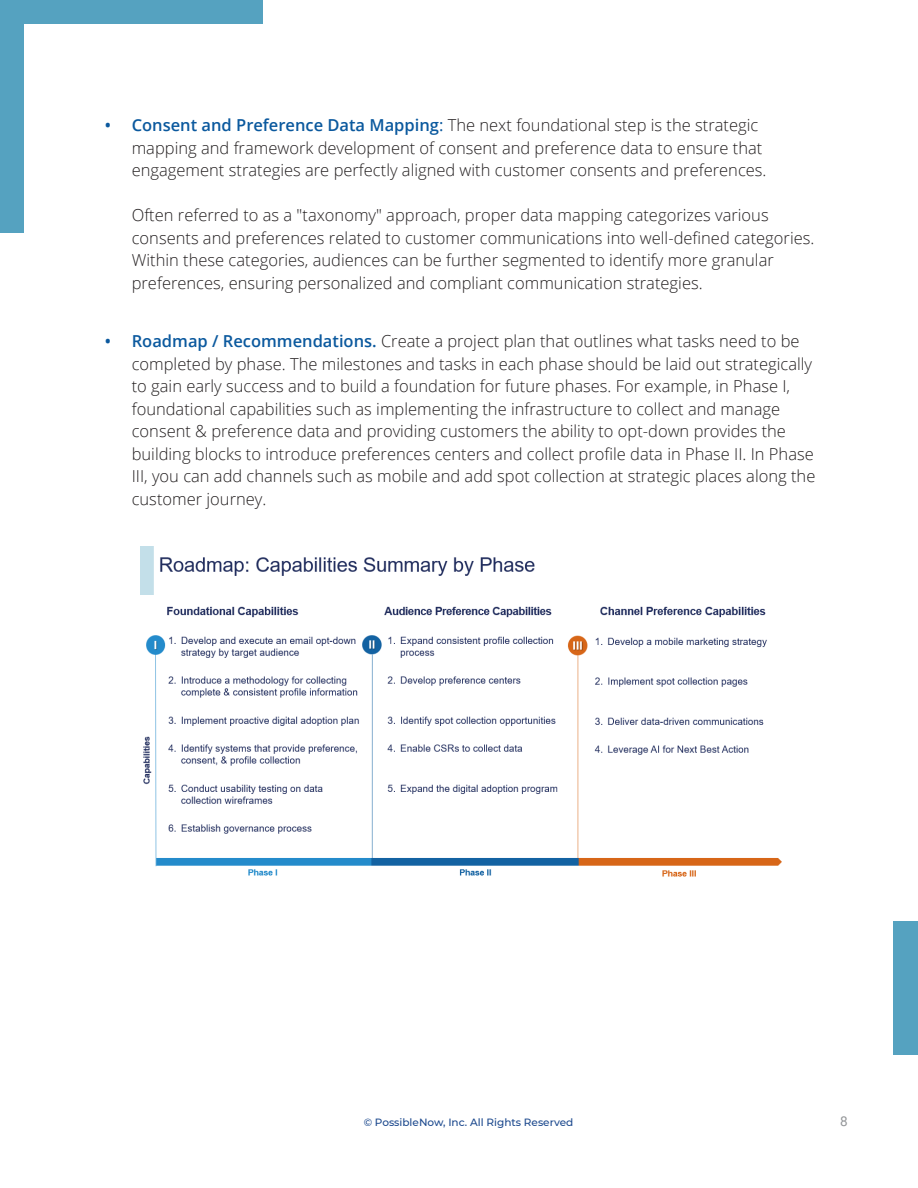
<style>
.page{position:relative;width:918px;height:1188px;background:#fff}
.page>*{position:absolute;margin:0;border:0;box-sizing:border-box;transform-origin:0 0}
.t1{font:300 16.5px/22.5px "Open Sans";color:#231f20}
.t2{font:13.5px "Roboto";color:#939598}
.t3{font:500 10.5px "Montserrat";color:#1b488d}
.s1{font-weight:600;color:#0b599e}
.s2{font-weight:400;color:#0b599e}
</style>
<div class="page">
<div style="left:893px;top:921px;width:25px;height:133px;background:#55a2c0"></div>
<img style="left:141px;top:546px;width:641px;height:331px">
<div style="left:0;top:0;width:262px;height:24px;background:#55a2c0"></div>
<div style="left:0;top:24px;width:23px;height:209px;background:#55a2c0"></div>
<p class="t1" style="left:132px;top:114px;width:636px;text-indent:-27px"><span class="s1">• Consent and Preference Data Mapping</span><span class="s2">:</span> The next foundational step is the strategic mapping and framework development of consent and preference data to ensure that engagement strategies are perfectly aligned with customer consents and preferences.</p>
<p class="t1" style="left:132px;top:204px;width:684px">Often referred to as a "taxonomy" approach, proper data mapping categorizes various consents and preferences related to customer communications into well-defined categories.<br>Within these categories, audiences can be further segmented to identify more granular preferences, ensuring personalized and compliant communication strategies.</p>
<p class="t1" style="left:132px;top:330px;width:685px;text-indent:-27px"><span class="s1">• Roadmap / Recommendations.</span> Create a project plan that outlines what tasks need to be completed by phase. The milestones and tasks in each phase should be laid out strategically to gain early success and to build a foundation for future phases. For example, in Phase I, foundational capabilities such as implementing the infrastructure to collect and manage consent &amp; preference data and providing customers the ability to opt-down provides the building blocks to introduce preferences centers and collect profile data in Phase II. In Phase III, you can add channels such as mobile and add spot collection at strategic places along the customer journey.</p>
<p class="t3" style="left:364px;top:1115px;width:211px">© PossibleNow, Inc. All Rights Reserved</p>
<p class="t2" style="left:840px;top:1112px;width:9px">8</p>
</div>
